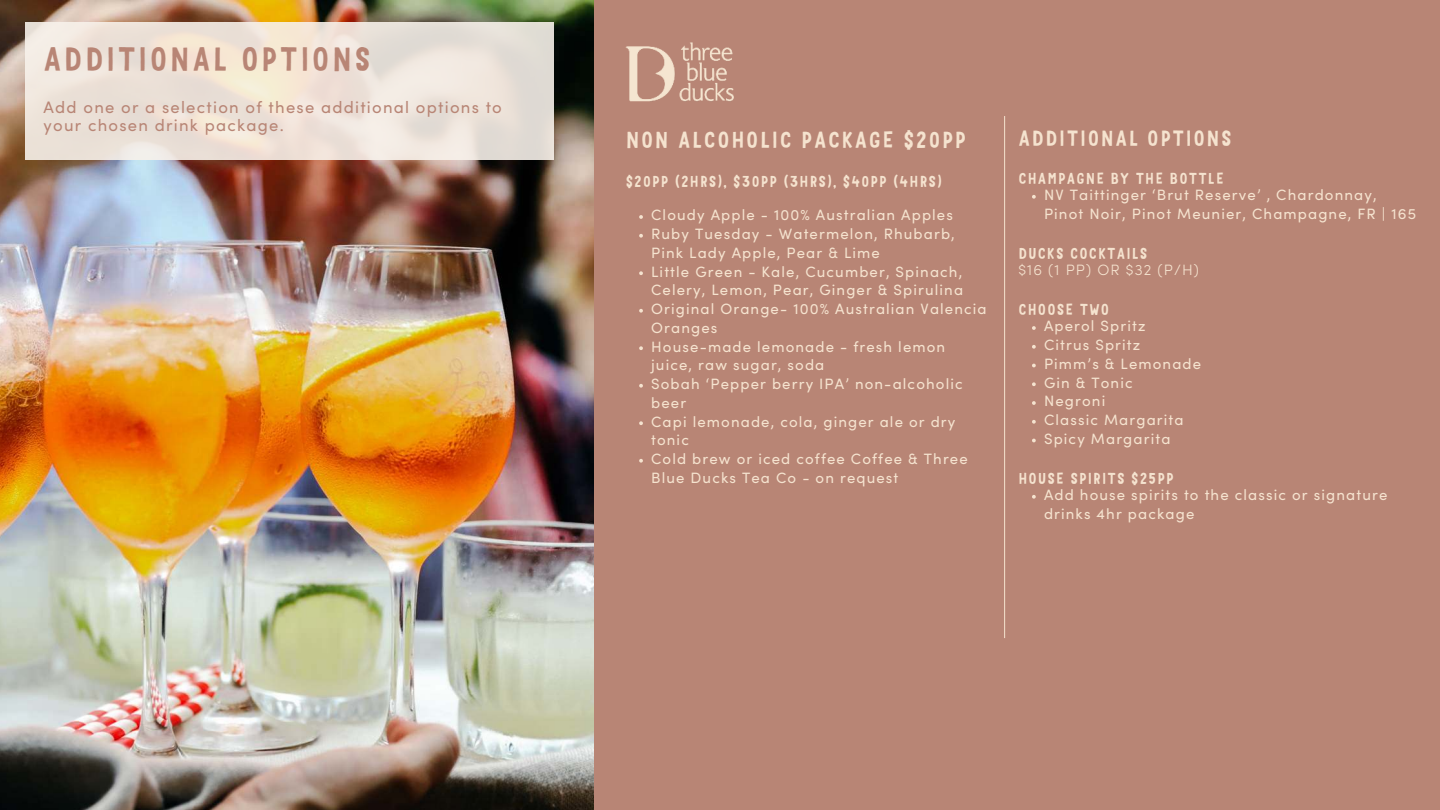
<style>
.page{position:relative;width:1440px;height:810px;background:#b88575}
.page>*{position:absolute;margin:0;border:0;box-sizing:border-box;transform-origin:0 0}
.t1{font:32px "Mr Dodo";letter-spacing:.075em;color:#b88575}
.t2{font:22px "Mr Dodo";letter-spacing:.075em;color:#f5e3cf}
.t3{font:20.9px "Mr Dodo";letter-spacing:.075em;color:#f5e3cf}
.t4{font:16.7px/18.8px "Sofia Pro";letter-spacing:.075em;color:#b88575}
.t5{font:15px/18.8px "Sofia Pro";letter-spacing:.075em;color:#f5e3cf}
.t6{font:15px "Mr Dodo";letter-spacing:.075em;color:#f5e3cf}
.t7{font:300 15px "Sofia Pro";letter-spacing:.075em;color:#f5e3cf}
</style>
<div class="page">
<img style="left:0;top:0;width:593px;height:810px">
<div style="left:25px;top:23px;width:529px;height:137px;background:linear-gradient(to right,#f1e4d9,#e9e1d9)"></div>
<hr style="left:1004px;top:116px;width:1px;height:522px;background:#f5e3cf">
<svg style="left:639px;top:215px;width:4px;height:4px"></svg>
<svg style="left:639px;top:234px;width:4px;height:4px"></svg>
<svg style="left:639px;top:271px;width:4px;height:4px"></svg>
<svg style="left:639px;top:309px;width:4px;height:4px"></svg>
<svg style="left:639px;top:346px;width:4px;height:4px"></svg>
<svg style="left:639px;top:384px;width:4px;height:4px"></svg>
<svg style="left:639px;top:421px;width:4px;height:4px"></svg>
<svg style="left:639px;top:459px;width:4px;height:4px"></svg>
<img style="left:626px;top:42px;width:108px;height:60px">
<svg style="left:1032px;top:195px;width:4px;height:4px"></svg>
<svg style="left:1032px;top:326px;width:4px;height:4px"></svg>
<svg style="left:1032px;top:345px;width:4px;height:4px"></svg>
<svg style="left:1032px;top:364px;width:4px;height:3px"></svg>
<svg style="left:1032px;top:382px;width:4px;height:4px"></svg>
<svg style="left:1032px;top:401px;width:4px;height:4px"></svg>
<svg style="left:1032px;top:420px;width:4px;height:4px"></svg>
<svg style="left:1032px;top:439px;width:4px;height:3px"></svg>
<svg style="left:1032px;top:495px;width:4px;height:4px"></svg>
<h1 class="t1" style="left:44px;top:39px;width:329px">ADDITIONAL OPTIONS</h1>
<p class="t4" style="left:44px;top:96px;width:460px">Add one or a selection of these additional options to your chosen drink package.</p>
<h2 class="t2" style="left:626px;top:126px;width:342px">NON ALCOHOLIC PACKAGE $20PP</h2>
<p class="t6" style="left:626px;top:173px;width:318px">$20PP (2HRS), $30PP (3HRS), $40PP (4HRS)</p>
<p class="t5" style="left:651px;top:205px;width:337px">Cloudy Apple - 100% Australian Apples<br>Ruby Tuesday - Watermelon, Rhubarb,<br>Pink Lady Apple, Pear &amp; Lime<br>Little Green - Kale, Cucumber, Spinach,<br>Celery, Lemon, Pear, Ginger &amp; Spirulina<br>Original Orange- 100% Australian Valencia<br>Oranges<br>House-made lemonade - fresh lemon juice, raw sugar, soda<br>Sobah ‘Pepper berry IPA’ non-alcoholic beer<br>Capi lemonade, cola, ginger ale or dry tonic<br>Cold brew or iced coffee Coffee &amp; Three<br>Blue Ducks Tea Co - on request</p>
<h3 class="t3" style="left:1019px;top:125px;width:215px">ADDITIONAL OPTIONS</h3>
<p class="t6" style="left:1019px;top:169px;width:207px">CHAMPAGNE BY THE BOTTLE</p>
<p class="t5" style="left:1044px;top:185px;width:374px">NV Taittinger ‘Brut Reserve’ , Chardonnay,<br>Pinot Noir, Pinot Meunier, Champagne, FR | 165</p>
<p class="t6" style="left:1019px;top:244px;width:131px">DUCKS COCKTAILS</p>
<p class="t7" style="left:1019px;top:259px;width:182px">$16 (1 PP) OR $32 (P/H)</p>
<p class="t6" style="left:1019px;top:300px;width:92px">CHOOSE TWO</p>
<p class="t5" style="left:1044px;top:316px;width:159px">Aperol Spritz<br>Citrus Spritz<br>Pimm’s &amp; Lemonade<br>Gin &amp; Tonic<br>Negroni<br>Classic Margarita<br>Spicy Margarita</p>
<p class="t6" style="left:1019px;top:469px;width:157px">HOUSE SPIRITS $25PP</p>
<p class="t5" style="left:1044px;top:485px;width:345px">Add house spirits to the classic or signature drinks 4hr package</p>
</div>
